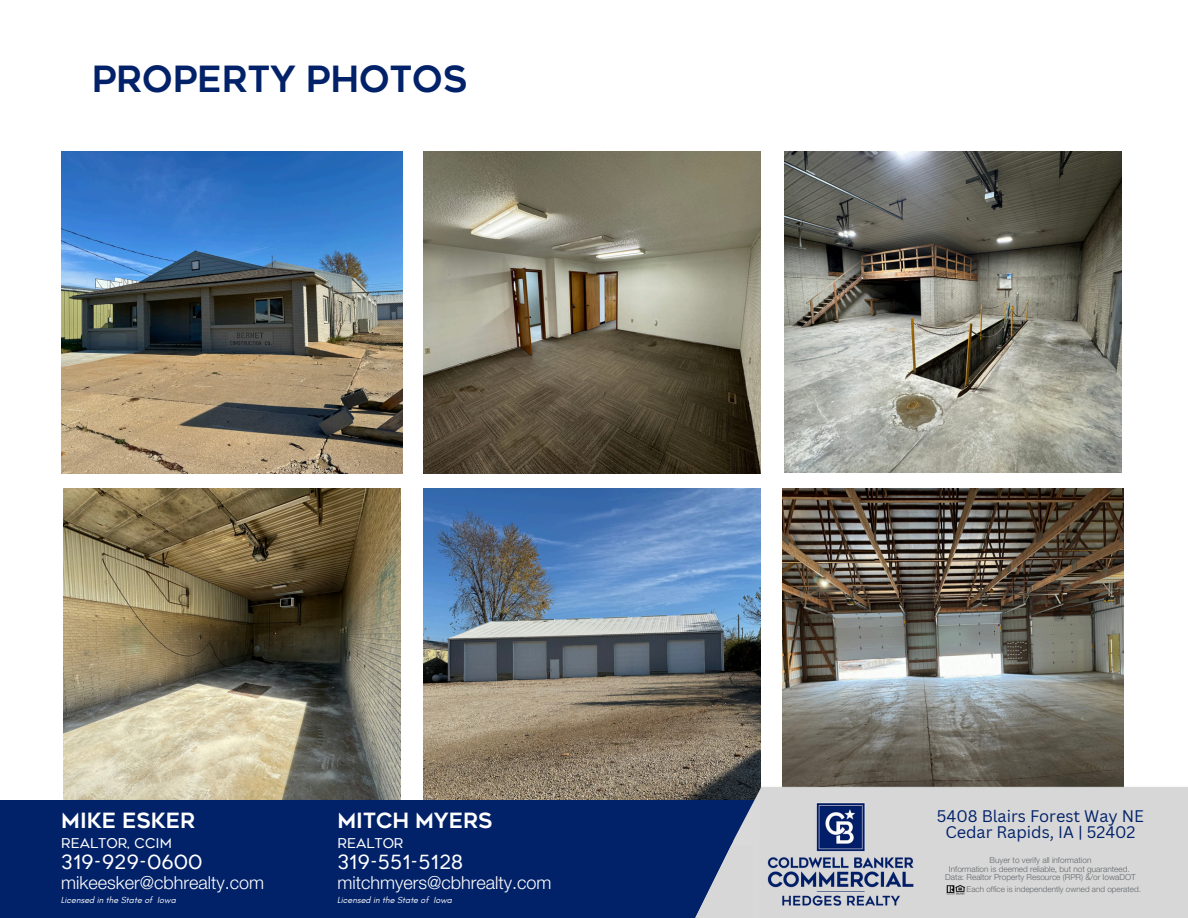
<style>
.page{position:relative;width:1188px;height:918px;background:#fff}
.page>*{position:absolute;margin:0;border:0;box-sizing:border-box;transform-origin:0 0}
.t1{font:700 36.15px "Geometos Neue";color:#012169}
.t2{font:700 21px "Geometos Neue";color:#fff}
.t3{font:19.5px "Geometos Neue";color:#fff}
.t4{font:300 18px "Helvetica Neue LT Std";color:#fff}
.t5{font:16.35px "Canva Sans";color:#012169}
.t6{font:13.5px "Geometos Neue";color:#fff}
.t7{font:italic 9px "Glacial Indifference";color:#fff}
.t8{font:300 8.25px "Helvetica Neue LT Std";color:#63666a}
.t9{font:300 8.1px "Helvetica Neue LT Std";color:#63666a}
</style>
<div class="page">
<img style="left:782px;top:489px;width:341px;height:281px">
<img style="left:423px;top:489px;width:338px;height:311px">
<img style="left:62px;top:152px;width:341px;height:321px">
<img style="left:784px;top:152px;width:338px;height:321px">
<img style="left:63px;top:489px;width:338px;height:311px">
<img style="left:423px;top:152px;width:338px;height:321px">
<div style="left:0;top:800px;width:768px;height:118px;background:#012169"></div>
<img style="left:718px;top:770px;width:470px;height:148px">
<svg style="left:945px;top:884px;width:22px;height:13px"></svg>
<svg style="left:576px;top:787px;width:254px;height:131px"></svg>
<h6 class="t1" style="left:92px;top:59px;width:377px">PROPERTY PHOTOS</h6>
<h4 class="t2" style="left:61px;top:808px;width:136px">MIKE ESKER</h4>
<h6 class="t6" style="left:61px;top:835px;width:112px">REALTOR, CCIM</h6>
<h5 class="t3" style="left:61px;top:851px;width:143px">319-929-0600</h5>
<h3 class="t4" style="left:61px;top:876px;width:205px">mikeesker@cbhrealty.com</h3>
<p class="t2" style="left:337px;top:808px;width:157px">MITCH MYERS</p>
<p class="t6" style="left:337px;top:835px;width:68px">REALTOR</p>
<h2 class="t3" style="left:337px;top:851px;width:127px">319-551-5128</h2>
<h5 class="t4" style="left:337px;top:876px;width:216px">mitchmyers@cbhrealty.com</h5>
<h3 class="t7" style="left:61px;top:895px;width:116px">Licensed in the State of Iowa</h3>
<h4 class="t7" style="left:337px;top:895px;width:116px">Licensed in the State of Iowa</h4>
<h6 class="t5" style="left:937px;top:804px;width:209px">5408 Blairs Forest Way NE</h6>
<h6 class="t5" style="left:945px;top:821px;width:192px">Cedar Rapids, IA | 52402</h6>
<p class="t8" style="left:990px;top:857px;width:103px">Buyer to verify all information</p>
<p class="t8" style="left:945px;top:874px;width:192px">Data: Realtor Property Resource (RPR) &amp;/or IowaDOT</p>
<h2 class="t8" style="left:949px;top:866px;width:182px">Information is deemed reliable, but not guaranteed.</h2>
<p class="t9" style="left:967px;top:886px;width:176px">Each office is independently owned and operated.</p>
</div>
